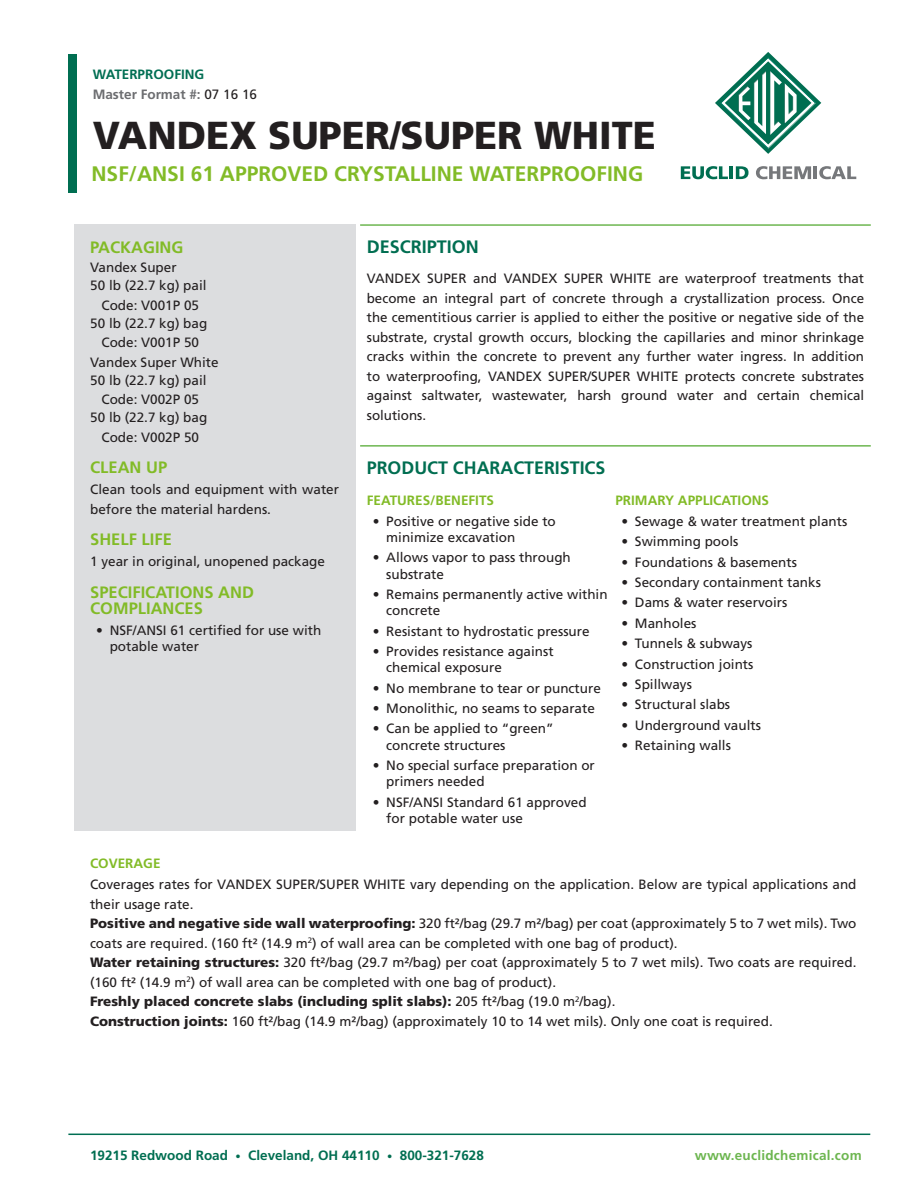
<style>
.page{position:relative;width:918px;height:1188px;background:#fff}
.page>*{position:absolute;margin:0;border:0;box-sizing:border-box;transform-origin:0 0}
.Title_-_Product_Name{font:900 39px "Frutiger LT Std";color:#231f20}
.Title_-_Product_Desc{font:700 21px "Frutiger LT Std";color:#82bb27}
.Dark_Green_Subheadin{font:700 18px "Frutiger LT Std";color:#006e51}
.Light_Green_-_Side_B{font:700 16.5px/16.5px "Frutiger LT Std";color:#82bb27}
.Body_Copy{font:13.5px/19.5px "Frutiger LT Std";color:#231f20}
.Body_Copy-2{font:900 13.5px "Frutiger LT Std";color:#231f20}
.t1{font:700 13.5px "Frutiger LT Std";color:#006e51}
.Light_Green_Subheadi{font:700 13.5px "Frutiger LT Std";color:#82bb27}
.t2{font:700 13.5px "Frutiger LT Std";letter-spacing:.02em;color:#6db650}
.Body_Copy-3{font:700 13.5px "Frutiger LT Std";color:#6c6d70}
.Product_Type__Top{font:700 13.5px "Frutiger LT Std";color:#006e53}
.s1{font-weight:400;color:#231f20}
.s2{font-weight:900}
.s3{font-weight:400}
.s4{font-size:10.5px}
</style>
<div class="page">
<hr style="left:360px;top:224px;width:511px;height:2px;background:#6db650">
<hr style="left:360px;top:445px;width:511px;height:2px;background:#6db650">
<div style="left:74px;top:224px;width:282px;height:607px;background:#dcdddf"></div>
<svg style="left:715px;top:52px;width:106px;height:102px"></svg>
<svg style="left:681px;top:166px;width:68px;height:13px"></svg>
<svg style="left:756px;top:166px;width:100px;height:13px"></svg>
<div style="left:68px;top:54px;width:8px;height:139px;background:#006e51"></div>
<hr style="left:68px;top:1134px;width:802px;height:1px;background:#006e53">
<p class="Product_Type__Top" style="left:93px;top:66px;width:113px">WATERPROOFING</p>
<p class="Body_Copy-3" style="left:93px;top:87px;width:166px">Master Format #: <span class="s1">07 16 16</span></p>
<p class="Title_-_Product_Name" style="left:93px;top:111px;width:565px">VANDEX SUPER/SUPER WHITE</p>
<p class="Title_-_Product_Desc" style="left:92px;top:162px;width:553px">NSF/ANSI 61 APPROVED CRYSTALLINE WATERPROOFING</p>
<p class="Light_Green_-_Side_B" style="left:90px;top:239px;width:95px">PACKAGING</p>
<p class="Body_Copy" style="left:90px;top:258px;width:88px">Vandex Super</p>
<p class="Body_Copy" style="left:90px;top:276px;width:118px">50 lb (22.7 kg) pail</p>
<p class="Body_Copy" style="left:101px;top:296px;width:99px">Code: V001P 05</p>
<p class="Body_Copy" style="left:90px;top:314px;width:119px">50 lb (22.7 kg) bag</p>
<p class="Body_Copy" style="left:101px;top:333px;width:99px">Code: V001P 50</p>
<p class="Body_Copy" style="left:90px;top:353px;width:130px">Vandex Super White</p>
<p class="Body_Copy" style="left:90px;top:371px;width:118px">50 lb (22.7 kg) pail</p>
<p class="Body_Copy" style="left:101px;top:390px;width:99px">Code: V002P 05</p>
<p class="Body_Copy" style="left:90px;top:408px;width:119px">50 lb (22.7 kg) bag</p>
<p class="Body_Copy" style="left:101px;top:428px;width:99px">Code: V002P 50</p>
<p class="Light_Green_-_Side_B" style="left:90px;top:460px;width:79px">CLEAN UP</p>
<p class="Body_Copy" style="left:90px;top:480px;width:250px">Clean tools and equipment with water before the material hardens.</p>
<p class="Light_Green_-_Side_B" style="left:90px;top:532px;width:83px">SHELF LIFE</p>
<p class="Body_Copy" style="left:90px;top:552px;width:236px">1 year in original, unopened package</p>
<p class="Light_Green_-_Side_B" style="left:90px;top:584px;width:165px">SPECIFICATIONS AND<br>COMPLIANCES</p>
<p class="Body_Copy" style="left:110px;top:622px;width:213px;line-height:16.2px;text-indent:-14px">• NSF/ANSI 61 certified for use with potable water</p>
<p class="Dark_Green_Subheadin" style="left:367px;top:236px;width:114px">DESCRIPTION</p>
<p class="Body_Copy" style="left:367px;top:269px;width:499px;text-align:justify">VANDEX SUPER and VANDEX SUPER WHITE are waterproof treatments that become an integral part of concrete through a crystallization process. Once the cementitious carrier is applied to either the positive or negative side of the substrate, crystal growth occurs, blocking the capillaries and minor shrinkage cracks within the concrete to prevent any further water ingress. In addition to waterproofing, VANDEX SUPER/SUPER WHITE protects concrete substrates against saltwater, wastewater, harsh ground water and certain chemical solutions.</p>
<p class="Dark_Green_Subheadin" style="left:367px;top:457px;width:240px">PRODUCT CHARACTERISTICS</p>
<p class="Light_Green_Subheadi" style="left:367px;top:493px;width:129px">FEATURES/BENEFITS</p>
<p class="Body_Copy" style="left:386px;top:513px;width:171px;line-height:16.2px;text-indent:-14px">• Positive or negative side to minimize excavation</p>
<p class="Body_Copy" style="left:386px;top:550px;width:186px;line-height:16.2px;text-indent:-14px">• Allows vapor to pass through substrate</p>
<p class="Body_Copy" style="left:386px;top:586px;width:223px;line-height:16.2px;text-indent:-14px">• Remains permanently active within concrete</p>
<p class="Body_Copy" style="left:373px;top:621px;width:218px">• Resistant to hydrostatic pressure</p>
<p class="Body_Copy" style="left:386px;top:643px;width:169px;line-height:16.2px;text-indent:-14px">• Provides resistance against chemical exposure</p>
<p class="Body_Copy" style="left:373px;top:678px;width:230px">• No membrane to tear or puncture</p>
<p class="Body_Copy" style="left:373px;top:699px;width:224px">• Monolithic, no seams to separate</p>
<p class="Body_Copy" style="left:386px;top:721px;width:169px;line-height:16.2px;text-indent:-14px">• Can be applied to “green” concrete structures</p>
<p class="Body_Copy" style="left:386px;top:757px;width:210px;line-height:16.2px;text-indent:-14px">• No special surface preparation or primers needed</p>
<p class="Body_Copy" style="left:386px;top:794px;width:202px;line-height:16.2px;text-indent:-14px">• NSF/ANSI Standard 61 approved for potable water use</p>
<p class="Light_Green_Subheadi" style="left:615px;top:493px;width:155px">PRIMARY APPLICATIONS</p>
<p class="Body_Copy" style="left:621px;top:512px;width:227px">• Sewage &amp; water treatment plants</p>
<p class="Body_Copy" style="left:621px;top:532px;width:119px">• Swimming pools</p>
<p class="Body_Copy" style="left:621px;top:552px;width:177px">• Foundations &amp; basements</p>
<p class="Body_Copy" style="left:621px;top:573px;width:201px">• Secondary containment tanks</p>
<p class="Body_Copy" style="left:621px;top:593px;width:167px">• Dams &amp; water reservoirs</p>
<p class="Body_Copy" style="left:621px;top:614px;width:77px">• Manholes</p>
<p class="Body_Copy" style="left:621px;top:634px;width:133px">• Tunnels &amp; subways</p>
<p class="Body_Copy" style="left:621px;top:654px;width:134px">• Construction joints</p>
<p class="Body_Copy" style="left:621px;top:675px;width:72px">• Spillways</p>
<p class="Body_Copy" style="left:621px;top:695px;width:110px">• Structural slabs</p>
<p class="Body_Copy" style="left:621px;top:716px;width:141px">• Underground vaults</p>
<p class="Body_Copy" style="left:621px;top:736px;width:111px">• Retaining walls</p>
<p class="Light_Green_Subheadi" style="left:90px;top:856px;width:72px">COVERAGE</p>
<p class="Body_Copy" style="left:90px;top:875px;width:768px">Coverages rates for VANDEX SUPER/SUPER WHITE vary depending on the application. Below are typical applications and their usage rate.</p>
<p class="Body_Copy" style="left:90px;top:914px;width:768px"><span class="s2">Positive and negative side wall waterproofing:</span> 320 ft²/bag (29.7 m²/bag) per coat (approximately 5 to 7 wet mils). Two coats are required. (160 ft² (14.9 m<sup>2</sup>) of wall area can be completed with one bag of product).</p>
<p class="Body_Copy" style="left:90px;top:953px;width:768px"><span class="s2">Water retaining structures:</span> 320 ft²/bag (29.7 m²/bag) per coat (approximately 5 to 7 wet mils). Two coats are required. (160 ft² (14.9 m<sup>2</sup>) of wall area can be completed with one bag of product).</p>
<p class="Body_Copy-2" style="left:90px;top:993px;width:527px">Freshly placed concrete slabs (including split slabs): <span class="s3">205 ft²/bag (19.0 m</span><sup>2</sup><span class="s3">/bag).</span></p>
<p class="Body_Copy" style="left:90px;top:1011px;width:684px"><span class="s2">Construction joints:</span> 160 ft²/bag (14.9 m²/bag) (approximately 10 to 14 wet mils). Only one coat is required.</p>
<p class="t1" style="left:90px;top:1147px;width:395px">19215 Redwood Road <span class="s4">•</span> Cleveland, OH 44110 <span class="s4">•</span> 800-321-7628</p>
<p class="t2" style="left:695px;top:1147px;width:168px">www.euclidchemical.com</p>
</div>
